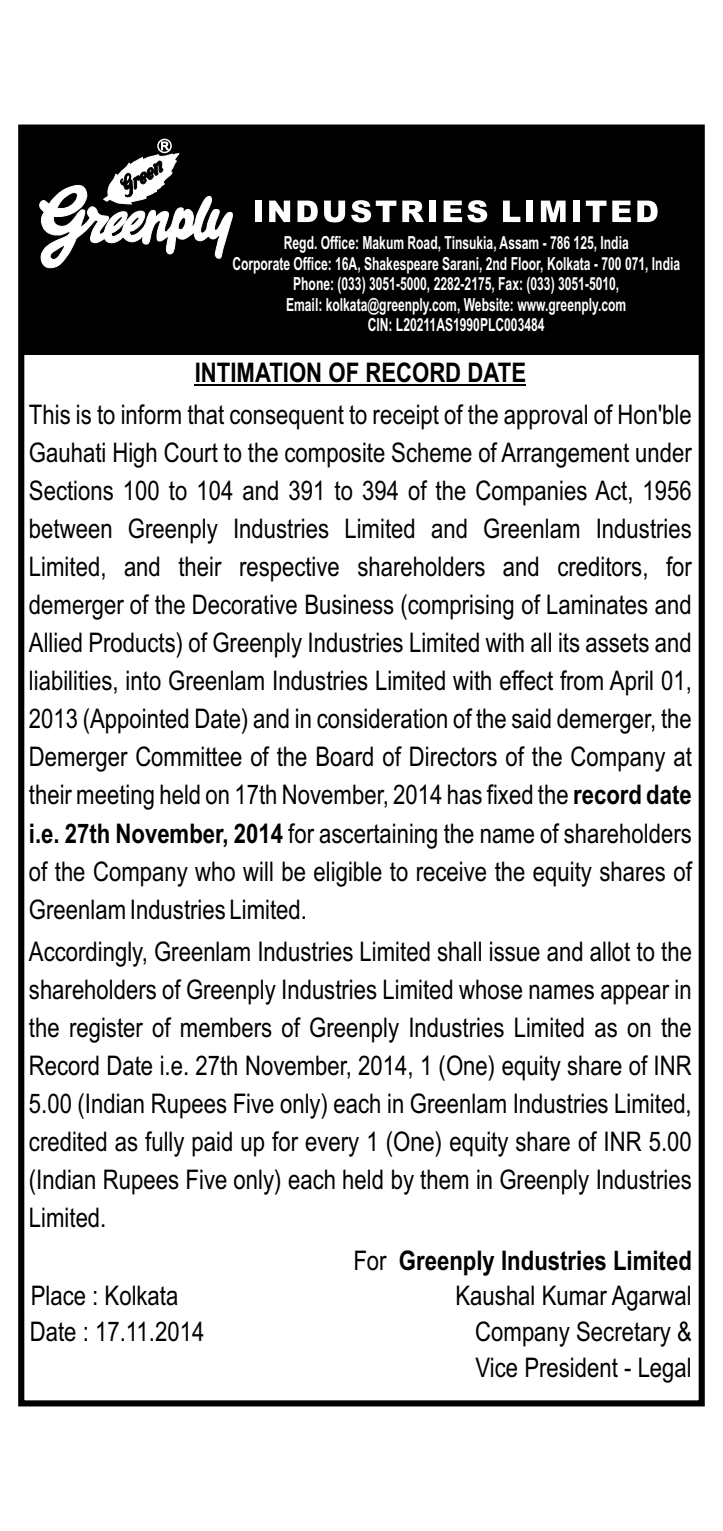
<style>
.page{position:relative;width:723px;height:1531px;background:#fff}
.page>*{position:absolute;margin:0;border:0;box-sizing:border-box;transform-origin:0 0}
.t1{font:27px/38.1px "Arial Narrow";color:#000;text-align:justify}
.t2{font:700 27px "Arial Narrow";color:#000}
.t3{font:700 18px/20.7px "Arial Narrow";color:#fff;text-align:center;scale:.82 1}
.s1{font-weight:700}
.s2{font-weight:400}
</style>
<div class="page">
<div style="left:18px;top:124px;width:687px;height:1282px;border:6px solid #000"></div>
<div style="left:23px;top:134px;width:677px;height:220px;background:#000"></div>
<div style="left:255px;top:201px;width:6px;height:21px;background:#fff"></div>
<svg style="left:269px;top:201px;width:21px;height:21px"></svg>
<svg style="left:297px;top:201px;width:21px;height:21px"></svg>
<svg style="left:324px;top:201px;width:21px;height:21px"></svg>
<svg style="left:351px;top:200px;width:45px;height:22px"></svg>
<svg style="left:402px;top:201px;width:22px;height:21px"></svg>
<div style="left:429px;top:201px;width:7px;height:21px;background:#fff"></div>
<svg style="left:443px;top:200px;width:44px;height:22px"></svg>
<svg style="left:503px;top:201px;width:17px;height:21px"></svg>
<div style="left:526px;top:201px;width:7px;height:21px;background:#fff"></div>
<svg style="left:541px;top:201px;width:24px;height:21px"></svg>
<div style="left:573px;top:201px;width:7px;height:21px;background:#fff"></div>
<svg style="left:586px;top:201px;width:20px;height:21px"></svg>
<svg style="left:612px;top:201px;width:19px;height:21px"></svg>
<svg style="left:637px;top:201px;width:20px;height:21px"></svg>
<svg style="left:39px;top:138px;width:194px;height:130px"></svg>
<div style="left:157px;top:139px;width:15px;height:14px;border:2px solid #fff;border-radius:50%"></div>
<hr style="left:195px;top:385px;width:331px;height:1px;background:#000">
<p class="t3" style="left:232px;top:234px;width:547px">Regd. Office: Makum Road, Tinsukia, Assam - 786 125, India<br>Corporate Office: 16A, Shakespeare Sarani, 2nd Floor, Kolkata - 700 071, India Phone: (033) 3051-5000, 2282-2175, Fax: (033) 3051-5010,<br>Email: kolkata@greenply.com, Website: www.greenply.com<br>CIN: L20211AS1990PLC003484</p>
<p class="t2" style="left:195px;top:363px;width:333px">INTIMATION OF RECORD DATE</p>
<p class="t1" style="left:29px;top:398px;width:664px">This is to inform that consequent to receipt of the approval of Hon'ble Gauhati High Court to the composite Scheme of Arrangement under Sections 100 to 104 and 391 to 394 of the Companies Act, 1956 between Greenply Industries Limited and Greenlam Industries Limited, and their respective shareholders and creditors, for demerger of the Decorative Business (comprising of Laminates and Allied Products) of Greenply Industries Limited with all its assets and liabilities, into Greenlam Industries Limited with effect from April 01, 2013 (Appointed Date) and in consideration of the said demerger, the Demerger Committee of the Board of Directors of the Company at their meeting held on 17th November, 2014 has fixed the <span class="s1">record date i.e. 27th November, 2014</span> for ascertaining the name of shareholders of the Company who will be eligible to receive the equity shares of Greenlam Industries Limited.</p>
<p class="t1" style="left:29px;top:935px;width:664px">Accordingly, Greenlam Industries Limited shall issue and allot to the shareholders of Greenply Industries Limited whose names appear in the register of members of Greenply Industries Limited as on the Record Date i.e. 27th November, 2014, 1 (One) equity share of INR 5.00 (Indian Rupees Five only) each in Greenlam Industries Limited, credited as fully paid up for every 1 (One) equity share of INR 5.00 (Indian Rupees Five only) each held by them in Greenply Industries Limited.</p>
<p class="t2" style="left:353px;top:1250px;width:340px"><span class="s2">For</span> Greenply Industries Limited</p>
<p class="t1" style="left:31px;top:1279px;width:149px">Place : Kolkata</p>
<p class="t1" style="left:455px;top:1279px;width:238px">Kaushal Kumar Agarwal</p>
<p class="t1" style="left:30px;top:1315px;width:176px">Date : 17.11.2014</p>
<p class="t1" style="left:475px;top:1316px;width:218px;line-height:35.7px">Company Secretary &amp;<br>Vice President - Legal</p>
</div>
